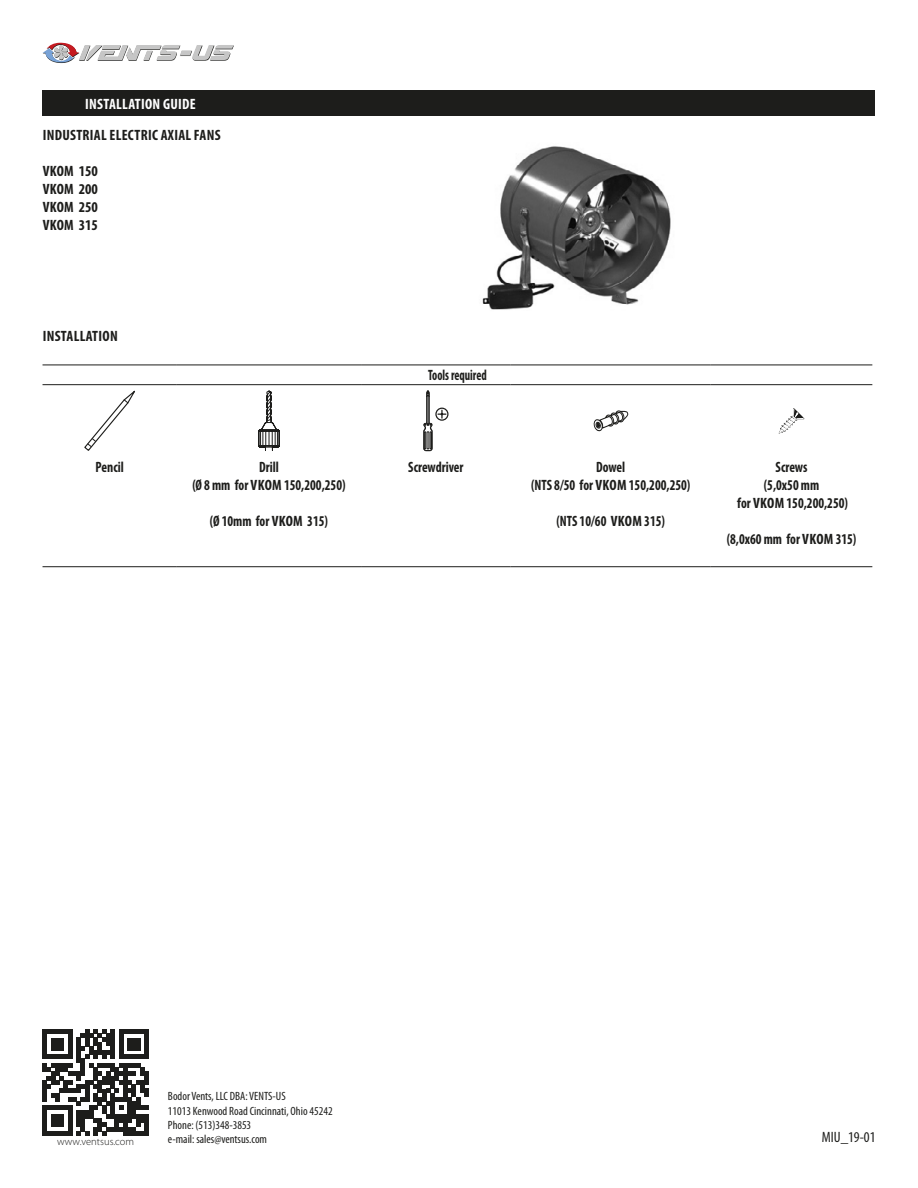
<style>
.page{position:relative;width:918px;height:1188px;background:#fff}
.page>*{position:absolute;margin:0;border:0;box-sizing:border-box;transform-origin:0 0}
.t1{font:700 condensed 15px/18px "Myriad Pro";color:#1d1d1b;text-align:center;scale:.9 1}
.t2{font:700 condensed 15px "Myriad Pro";letter-spacing:.02em;color:#1d1d1b}
.t3{font:700 condensed 15px/18px "Myriad Pro";color:#1d1d1b;text-align:justify}
.t4{font:700 condensed 15px "Myriad Pro";letter-spacing:.02em;color:#fff}
.t5{font:700 condensed 15px "Myriad Pro";color:#1d1d1b;scale:.8 1}
.t6{font:condensed 15px "Myriad Pro";color:#1d1d1b}
.t7{font:condensed 12px/14.4px "Myriad Pro";color:#1d1d1b}
.t8{font:300 10.5px "Myriad Pro";color:#1d1d1b}
</style>
<div class="page">
<svg style="left:43px;top:43px;width:191px;height:20px"></svg>
<svg style="left:43px;top:1029px;width:106px;height:106px"></svg>
<div style="left:43px;top:90px;width:832px;height:26px;background:#1d1d1b"></div>
<img style="left:482px;top:146px;width:189px;height:164px">
<hr style="left:43px;top:365px;width:134px;height:1px;background:#1d1d1b">
<hr style="left:177px;top:365px;width:184px;height:1px;background:#1d1d1b">
<hr style="left:361px;top:365px;width:150px;height:1px;background:#1d1d1b">
<hr style="left:511px;top:365px;width:200px;height:1px;background:#1d1d1b">
<hr style="left:711px;top:365px;width:161px;height:1px;background:#1d1d1b">
<hr style="left:43px;top:384px;width:134px;height:1px;background:#1d1d1b">
<hr style="left:177px;top:384px;width:184px;height:1px;background:#1d1d1b">
<hr style="left:361px;top:384px;width:150px;height:1px;background:#1d1d1b">
<hr style="left:511px;top:384px;width:200px;height:1px;background:#1d1d1b">
<hr style="left:711px;top:384px;width:161px;height:1px;background:#1d1d1b">
<hr style="left:43px;top:566px;width:134px;height:1px;background:#1d1d1b">
<hr style="left:177px;top:566px;width:184px;height:1px;background:#1d1d1b">
<hr style="left:361px;top:566px;width:150px;height:1px;background:#1d1d1b">
<hr style="left:511px;top:566px;width:200px;height:1px;background:#1d1d1b">
<hr style="left:711px;top:566px;width:161px;height:1px;background:#1d1d1b">
<svg style="left:84px;top:390px;width:51px;height:61px"></svg>
<svg style="left:258px;top:390px;width:22px;height:61px"></svg>
<svg style="left:423px;top:390px;width:26px;height:62px"></svg>
<svg style="left:594px;top:410px;width:34px;height:22px"></svg>
<svg style="left:779px;top:408px;width:25px;height:26px"></svg>
<p class="t4" style="left:85px;top:94px;width:112px">INSTALLATION GUIDE</p>
<p class="t2" style="left:43px;top:125px;width:180px">INDUSTRIAL ELECTRIC AXIAL FANS</p>
<p class="t3" style="left:43px;top:161px;width:57px">VKOM 150<br>VKOM 200<br>VKOM 250<br>VKOM 315</p>
<p class="t2" style="left:43px;top:326px;width:77px">INSTALLATION</p>
<p class="t1" style="left:96px;top:458px;width:33px">Pencil</p>
<p class="t1" style="left:192px;top:458px;width:172px">Drill<br>(Ø 8 mm for VKOM 150,200,250)</p>
<p class="t1" style="left:210px;top:512px;width:133px">(Ø 10mm for VKOM 315)</p>
<p class="t5" style="left:428px;top:366px;width:75px">Tools required</p>
<p class="t1" style="left:408px;top:458px;width:63px">Screwdriver</p>
<p class="t1" style="left:531px;top:458px;width:179px">Dowel<br>(NTS 8/50 for VKOM 150,200,250)</p>
<p class="t1" style="left:556px;top:512px;width:122px">(NTS 10/60 VKOM 315)</p>
<p class="t1" style="left:737px;top:458px;width:125px">Screws<br>(5,0x50 mm<br>for VKOM 150,200,250)</p>
<p class="t1" style="left:727px;top:530px;width:146px">(8,0x60 mm for VKOM 315)</p>
<p class="t7" style="left:168px;top:1089px;width:166px">Bodor Vents, LLC DBA: VENTS-US<br>11013 Kenwood Road Cincinnati, Ohio 45242<br>Phone: (513)348-3853<br>e-mail: sales@ventsus.com</p>
<p class="t8" style="left:57px;top:1136px;width:79px">www.ventsus.com</p>
<p class="t6" style="left:822px;top:1128px;width:55px">MIU_19-01</p>
</div>
